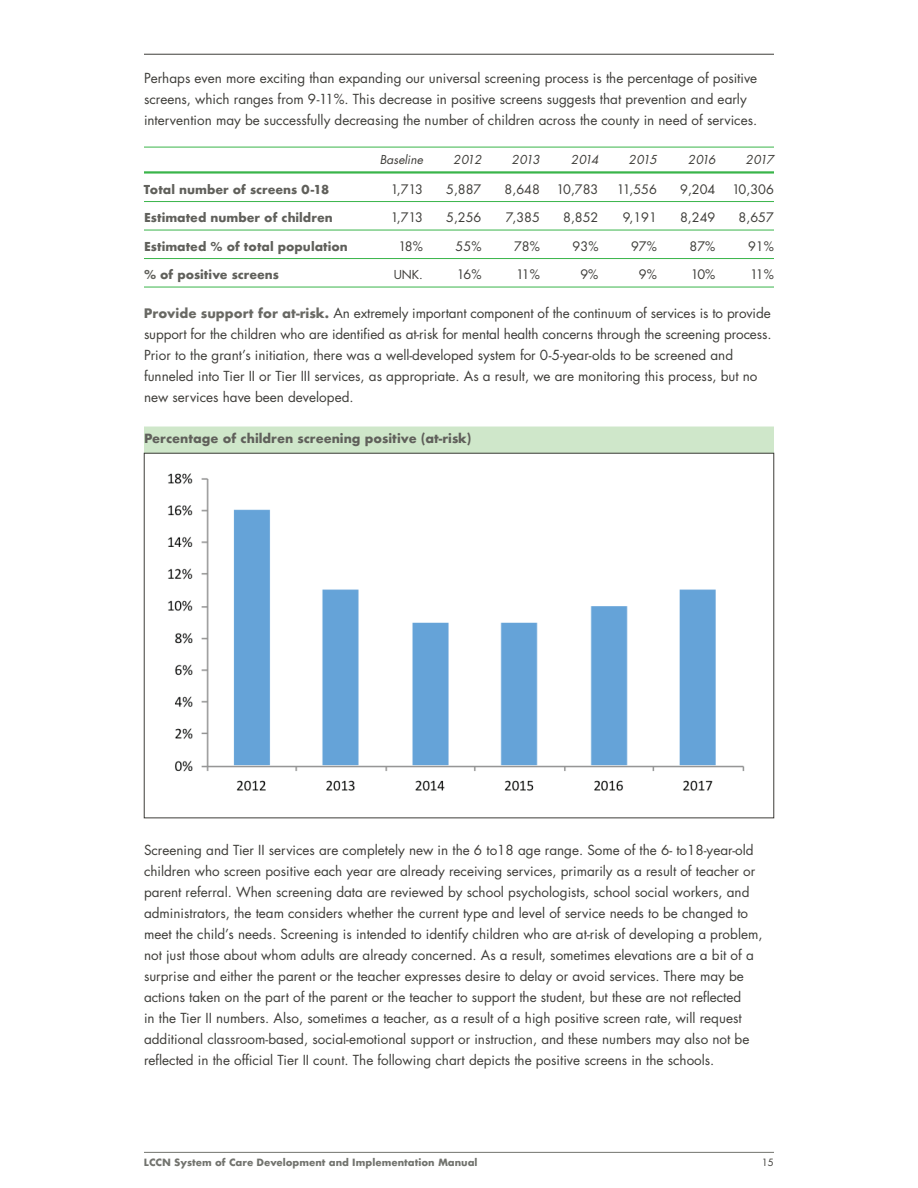
<style>
.page{position:relative;width:918px;height:1188px;background:#fff}
.page>*{position:absolute;margin:0;border:0;box-sizing:border-box;transform-origin:0 0}
.t1{font:13.5px/21px "Futura";color:#3e3d39}
.t2{font:12.75px "Futura";color:#3e3d39}
.t3{font:700 12.3px "Futura";color:#60605b}
.t4{font:700 12px "Futura";color:#60605b}
.t5{font:italic 12px "Futura";color:#3e3d39}
.t6{font:12px "Futura";color:#3e3d39}
.t7{font:700 9.75px "Futura";color:#72736e}
.t8{font:9.75px "Futura";color:#3e3d39}
.s1{font-weight:700;font-size:12.75px;color:#696964}
</style>
<div class="page">
<hr style="left:144px;top:54px;width:630px;height:1px;background:#3e3d39">
<hr style="left:144px;top:1152px;width:630px;height:1px;background:#72736e">
<hr style="left:144px;top:147px;width:630px;height:1px;background:#3ab54a">
<hr style="left:144px;top:171px;width:630px;height:3px;background:#3ab54a">
<hr style="left:144px;top:201px;width:630px;height:1px;background:#3ab54a">
<hr style="left:144px;top:230px;width:630px;height:1px;background:#3ab54a">
<hr style="left:144px;top:258px;width:630px;height:1px;background:#3ab54a">
<hr style="left:144px;top:287px;width:630px;height:1px;background:#3ab54a">
<div style="left:144px;top:427px;width:630px;height:27px;background:#cfe7ca"></div>
<img style="left:168px;top:473px;width:577px;height:318px">
<p class="t1" style="left:144px;top:68px;width:615px">Perhaps even more exciting than expanding our universal screening process is the percentage of positive screens, which ranges from 9-11%. This decrease in positive screens suggests that prevention and early intervention may be successfully decreasing the number of children across the county in need of services.</p>
<p class="t5" style="left:380px;top:152px;width:45px">Baseline</p>
<p class="t5" style="left:453px;top:152px;width:30px">2012</p>
<p class="t5" style="left:512px;top:152px;width:30px">2013</p>
<p class="t5" style="left:571px;top:152px;width:29px">2014</p>
<p class="t5" style="left:629px;top:152px;width:30px">2015</p>
<p class="t5" style="left:688px;top:152px;width:29px">2016</p>
<p class="t5" style="left:746px;top:152px;width:30px">2017</p>
<p class="t4" style="left:144px;top:181px;width:187px">Total number of screens 0-18</p>
<p class="t2" style="left:391px;top:181px;width:34px">1,713</p>
<p class="t2" style="left:446px;top:181px;width:37px">5,887</p>
<p class="t2" style="left:505px;top:181px;width:37px">8,648</p>
<p class="t2" style="left:557px;top:181px;width:43px">10,783</p>
<p class="t2" style="left:617px;top:181px;width:42px">11,556</p>
<p class="t2" style="left:680px;top:181px;width:37px">9,204</p>
<p class="t2" style="left:732px;top:181px;width:43px">10,306</p>
<p class="t4" style="left:144px;top:209px;width:190px">Estimated number of children</p>
<p class="t2" style="left:391px;top:209px;width:34px">1,713</p>
<p class="t2" style="left:446px;top:209px;width:37px">5,256</p>
<p class="t2" style="left:506px;top:209px;width:36px">7,385</p>
<p class="t2" style="left:563px;top:209px;width:37px">8,852</p>
<p class="t2" style="left:623px;top:209px;width:36px">9,191</p>
<p class="t2" style="left:680px;top:209px;width:37px">8,249</p>
<p class="t2" style="left:739px;top:209px;width:37px">8,657</p>
<p class="t4" style="left:144px;top:238px;width:205px">Estimated % of total population</p>
<p class="t2" style="left:398px;top:238px;width:26px">18%</p>
<p class="t2" style="left:456px;top:238px;width:27px">55%</p>
<p class="t2" style="left:514px;top:238px;width:27px">78%</p>
<p class="t2" style="left:573px;top:238px;width:27px">93%</p>
<p class="t2" style="left:631px;top:238px;width:27px">97%</p>
<p class="t2" style="left:690px;top:238px;width:27px">87%</p>
<p class="t2" style="left:748px;top:238px;width:27px">91%</p>
<p class="t4" style="left:144px;top:266px;width:137px">% of positive screens</p>
<p class="t6" style="left:394px;top:267px;width:31px">UNK.</p>
<p class="t2" style="left:457px;top:266px;width:26px">16%</p>
<p class="t2" style="left:516px;top:266px;width:25px">11%</p>
<p class="t2" style="left:580px;top:266px;width:20px">9%</p>
<p class="t2" style="left:639px;top:266px;width:20px">9%</p>
<p class="t2" style="left:691px;top:266px;width:26px">10%</p>
<p class="t2" style="left:750px;top:266px;width:25px">11%</p>
<p class="t1" style="left:144px;top:303px;width:629px"><span class="s1">Provide support for at-risk.</span> An extremely important component of the continuum of services is to provide support for the children who are identified as at-risk for mental health concerns through the screening process.<br>Prior to the grant’s initiation, there was a well-developed system for 0-5-year-olds to be screened and funneled into Tier II or Tier III services, as appropriate. As a result, we are monitoring this process, but no new services have been developed.</p>
<p class="t3" style="left:144px;top:430px;width:329px">Percentage of children screening positive (at-risk)</p>
<p class="t1" style="left:144px;top:839px;width:620px">Screening and Tier II services are completely new in the 6 to18 age range. Some of the 6- to18-year-old children who screen positive each year are already receiving services, primarily as a result of teacher or parent referral. When screening data are reviewed by school psychologists, school social workers, and administrators, the team considers whether the current type and level of service needs to be changed to meet the child’s needs. Screening is intended to identify children who are at-risk of developing a problem, not just those about whom adults are already concerned. As a result, sometimes elevations are a bit of a surprise and either the parent or the teacher expresses desire to delay or avoid services. There may be actions taken on the part of the parent or the teacher to support the student, but these are not reflected<br>in the Tier II numbers. Also, sometimes a teacher, as a result of a high positive screen rate, will request additional classroom-based, social-emotional support or instruction, and these numbers may also not be reflected in the official Tier II count. The following chart depicts the positive screens in the schools.</p>
<p class="t7" style="left:144px;top:1155px;width:335px">LCCN System of Care Development and Implementation Manual</p>
<p class="t8" style="left:762px;top:1156px;width:14px">15</p>
</div>
